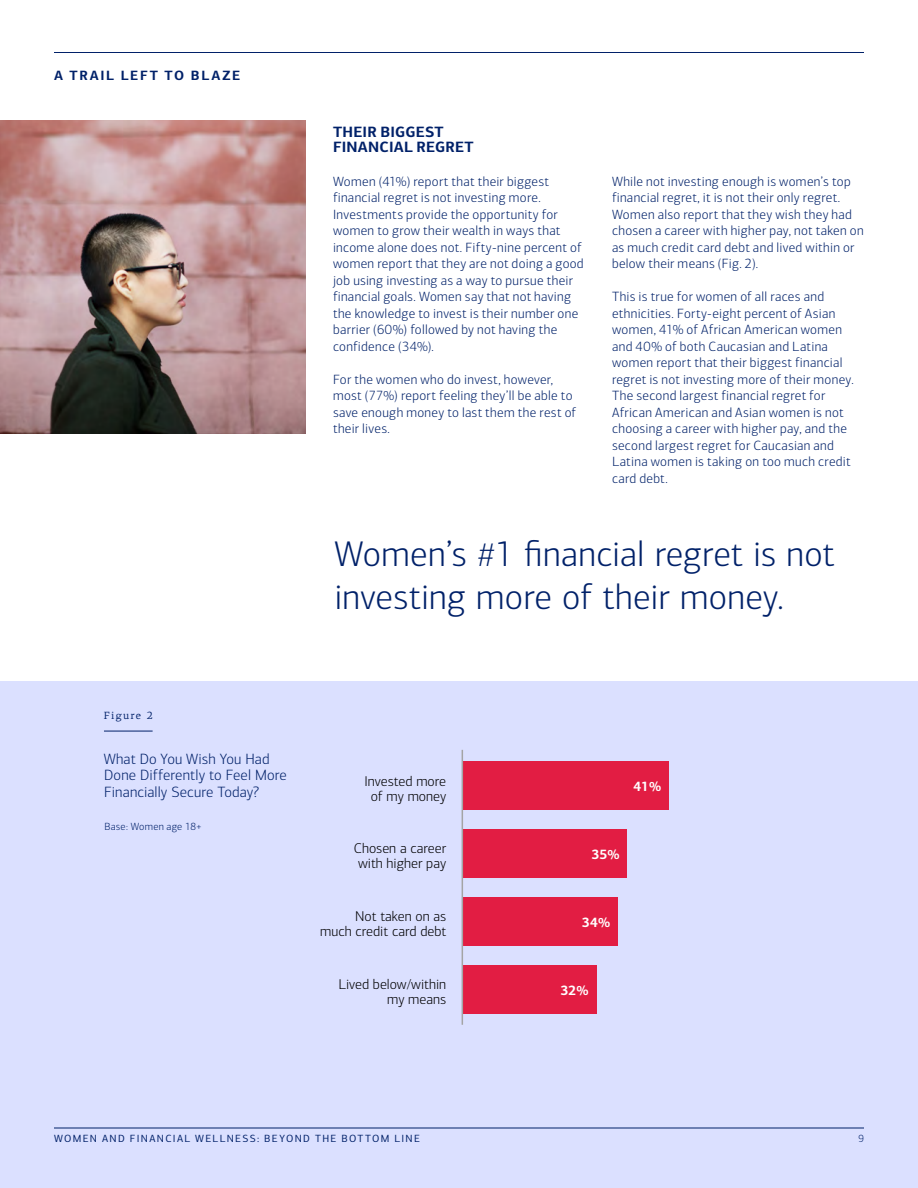
<style>
.page{position:relative;width:918px;height:1188px;background:#fff}
.page>*{position:absolute;margin:0;border:0;box-sizing:border-box;transform-origin:0 0}
.t1{font:300 36px/43.2px "Connections";letter-spacing:.005em;color:#012169}
.t2{font:300 15px/16.5px "Connections";letter-spacing:.01em;color:#012169}
.t3{font:700 15px/15px "Connections";letter-spacing:.015em;color:#012169}
.t4{font:300 14.25px/15px "Connections";color:#000;text-align:right}
.t5{font:300 13.5px/16.5px "Connections";letter-spacing:.025em;color:#012169}
.t6{font:700 13.5px "Connections";letter-spacing:.125em;color:#012169}
.t7{font:700 13.5px "Connections";color:#fff}
.t8{font:10.5px "Connections";letter-spacing:.13em;color:#012169}
.t9{font:300 10.5px "Connections";letter-spacing:.025em;color:#012169}
.t10{font:10.5px "Connections Serif";letter-spacing:.12em;color:#012169}
</style>
<div class="page">
<div style="left:0;top:681px;width:918px;height:507px;background:#dbe0ff"></div>
<div style="left:462px;top:762px;width:207px;height:48px;background:#e21d43"></div>
<div style="left:462px;top:829px;width:165px;height:49px;background:#e21d43"></div>
<div style="left:462px;top:897px;width:155px;height:49px;background:#e21d43"></div>
<div style="left:462px;top:965px;width:135px;height:48px;background:#e21d43"></div>
<hr style="left:462px;top:750px;width:1px;height:275px;background:#a4a4a5">
<hr style="left:54px;top:1128px;width:810px;height:1px;background:#012169">
<hr style="left:104px;top:731px;width:49px;height:1px;background:#012169">
<img style="left:0;top:120px;width:306px;height:314px">
<hr style="left:54px;top:52px;width:810px;height:1px;background:#012169">
<p class="t6" style="left:54px;top:67px;width:188px">A TRAIL LEFT TO BLAZE</p>
<p class="t3" style="left:333px;top:125px;width:142px">THEIR BIGGEST<br>FINANCIAL REGRET</p>
<p class="t5" style="left:333px;top:173px;width:252px">Women (41%) report that their biggest financial regret is not investing more.<br>Investments provide the opportunity for women to grow their wealth in ways that income alone does not. Fifty-nine percent of women report that they are not doing a good job using investing as a way to pursue their financial goals. Women say that not having the knowledge to invest is their number one barrier (60%) followed by not having the confidence (34%).</p>
<p class="t5" style="left:333px;top:371px;width:245px">For the women who do invest, however, most (77%) report feeling they’ll be able to save enough money to last them the rest of their lives.</p>
<p class="t5" style="left:612px;top:173px;width:253px">While not investing enough is women’s top financial regret, it is not their only regret.<br>Women also report that they wish they had chosen a career with higher pay, not taken on as much credit card debt and lived within or below their means (Fig. 2).</p>
<p class="t5" style="left:612px;top:289px;width:243px">This is true for women of all races and ethnicities. Forty-eight percent of Asian women, 41% of African American women and 40% of both Caucasian and Latina women report that their biggest financial regret is not investing more of their money.<br>The second largest financial regret for African American and Asian women is not choosing a career with higher pay, and the second largest regret for Caucasian and Latina women is taking on too much credit card debt.</p>
<h1 class="t1" style="left:334px;top:532px;width:501px">Women’s #1 financial regret is not investing more of their money.</h1>
<p class="t10" style="left:104px;top:709px;width:50px">Figure 2</p>
<p class="t2" style="left:104px;top:750px;width:185px">What Do You Wish You Had<br>Done Differently to Feel More<br>Financially Secure Today?</p>
<p class="t9" style="left:104px;top:820px;width:99px">Base: Women age 18+</p>
<p class="t4" style="left:365px;top:774px;width:83px;text-align:center">Invested more of my money</p>
<p class="t4" style="left:354px;top:841px;width:94px;text-align:left">Chosen a career with higher pay</p>
<p class="t4" style="left:320px;top:909px;width:127px">Not taken on as much credit card debt</p>
<p class="t4" style="left:339px;top:977px;width:109px">Lived below/within my means</p>
<p class="t7" style="left:633px;top:778px;width:30px">41%</p>
<p class="t7" style="left:592px;top:846px;width:30px">35%</p>
<p class="t7" style="left:582px;top:914px;width:30px">34%</p>
<p class="t7" style="left:561px;top:982px;width:30px">32%</p>
<p class="t8" style="left:54px;top:1132px;width:368px">WOMEN AND FINANCIAL WELLNESS: BEYOND THE BOTTOM LINE</p>
<p class="t9" style="left:858px;top:1132px;width:7px">9</p>
</div>
